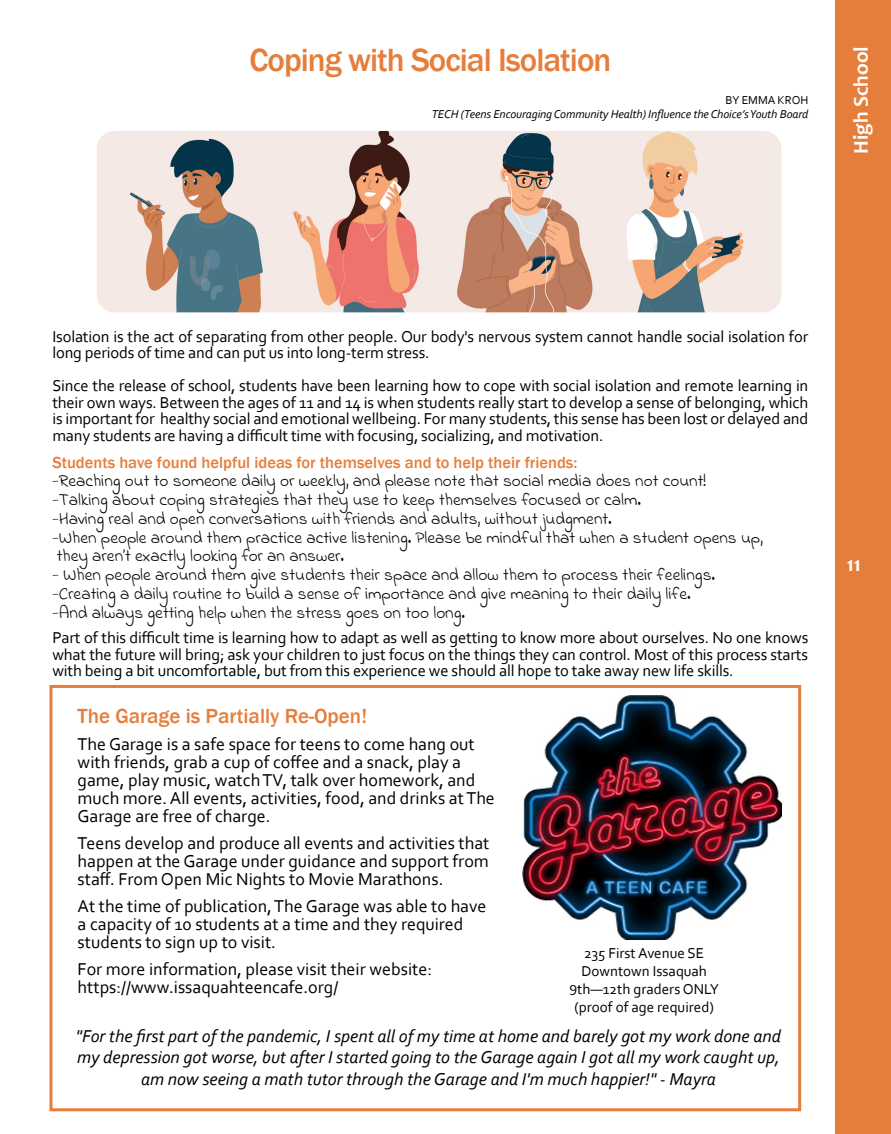
<style>
.page{position:relative;width:891px;height:1134px;background:#fff}
.page>*{position:absolute;margin:0;border:0;box-sizing:border-box;transform-origin:0 0}
.t1{font:500 33px "Franklin Gothic";letter-spacing:-.03em;color:#e67e3b}
.t2{font:500 21px "Franklin Gothic";color:#e67e3b}
.t3{font:700 21px "Candara";color:#fff}
.t4{font:18px/18px "Corbel";color:#000}
.t5{font:italic 18px/21.6px "Corbel";color:#000;text-align:center}
.t6{font:17.25px/18.8px "Indie Flower";color:#000}
.t7{font:16.5px/16.5px "Corbel";letter-spacing:-.01em;color:#000;text-align:justify}
.t8{font:500 16.5px "Franklin Gothic";color:#e67e3b}
.t9{font:15px/18px "Corbel";color:#000;text-align:center}
.t10{font:italic 12px "Corbel";letter-spacing:-.01em;color:#000}
.t11{font:12px "Corbel";letter-spacing:-.01em;color:#000}
</style>
<div class="page">
<div style="left:835px;top:0;width:56px;height:1134px;background:#e67e3b"></div>
<div style="left:49px;top:685px;width:752px;height:426px;border:3px solid #e67e3b"></div>
<img style="left:522px;top:696px;width:260px;height:243px">
<img style="left:97px;top:131px;width:684px;height:181px">
<h1 class="t1" style="left:249px;top:40px;width:363px">Coping with Social Isolation</h1>
<p class="t11" style="left:726px;top:92px;width:84px">BY EMMA KROH</p>
<p class="t10" style="left:432px;top:107px;width:378px">TECH (Teens Encouraging Community Health) Influence the Choice’s Youth Board</p>
<p class="t3" style="left:844px;top:143px;width:118px;rotate:-90deg">High Schools</p>
<p class="t3" style="left:848px;top:154px;width:109px;rotate:-90deg">High School</p>
<p class="t7" style="left:52px;top:328px;width:757px">Isolation is the act of separating from other people. Our body's nervous system cannot handle social isolation for long periods of time and can put us into long-term stress.</p>
<p class="t7" style="left:52px;top:377px;width:758px">Since the release of school, students have been learning how to cope with social isolation and remote learning in their own ways. Between the ages of 11 and 14 is when students really start to develop a sense of belonging, which is important for healthy social and emotional wellbeing. For many students, this sense has been lost or delayed and many students are having a difficult time with focusing, socializing, and motivation.</p>
<p class="t8" style="left:52px;top:452px;width:527px">Students have found helpful ideas for themselves and to help their friends:</p>
<p class="t6" style="left:52px;top:472px;width:712px">-Reaching out to someone daily or weekly, and please note that social media does not count! -Talking about coping strategies that they use to keep themselves focused or calm.<br>-Having real and open conversations with friends and adults, without judgment.<br>-When people around them practice active listening. Please be mindful that when a student opens up, they aren’t exactly looking for an answer.</p>
<p class="t6" style="left:52px;top:565px;width:664px">- When people around them give students their space and allow them to process their feelings. -Creating a daily routine to build a sense of importance and give meaning to their daily life. -And always getting help when the stress goes on too long.</p>
<p class="t7" style="left:52px;top:629px;width:757px">Part of this difficult time is learning how to adapt as well as getting to know more about ourselves. No one knows what the future will bring; ask your children to just focus on the things they can control. Most of this process starts with being a bit uncomfortable, but from this experience we should all hope to take away new life skills.</p>
<p class="t2" style="left:78px;top:703px;width:291px">The Garage is Partially Re-Open!</p>
<p class="t4" style="left:78px;top:735px;width:419px">The Garage is a safe space for teens to come hang out with friends, grab a cup of coffee and a snack, play a game, play music, watch TV, talk over homework, and much more. All events, activities, food, and drinks at The Garage are free of charge.</p>
<p class="t4" style="left:78px;top:834px;width:413px;text-align:justify">Teens develop and produce all events and activities that happen at the Garage under guidance and support from staff. From Open Mic Nights to Movie Marathons.</p>
<p class="t4" style="left:78px;top:897px;width:410px">At the time of publication, The Garage was able to have a capacity of 10 students at a time and they required students to sign up to visit.</p>
<p class="t4" style="left:78px;top:960px;width:356px">For more information, please visit their website: https://www.issaquahteencafe.org/</p>
<p class="t9" style="left:569px;top:943px;width:151px">235 First Avenue SE<br>Downtown Issaquah<br>9th—12th graders ONLY (proof of age required)</p>
<p class="t5" style="left:76px;top:1024px;width:707px">"For the first part of the pandemic, I spent all of my time at home and barely got my work done and my depression got worse, but after I started going to the Garage again I got all my work caught up, am now seeing a math tutor through the Garage and I'm much happier!" - Mayra</p>
<p class="t3" style="left:847px;top:551px;width:16px">11</p>
</div>
